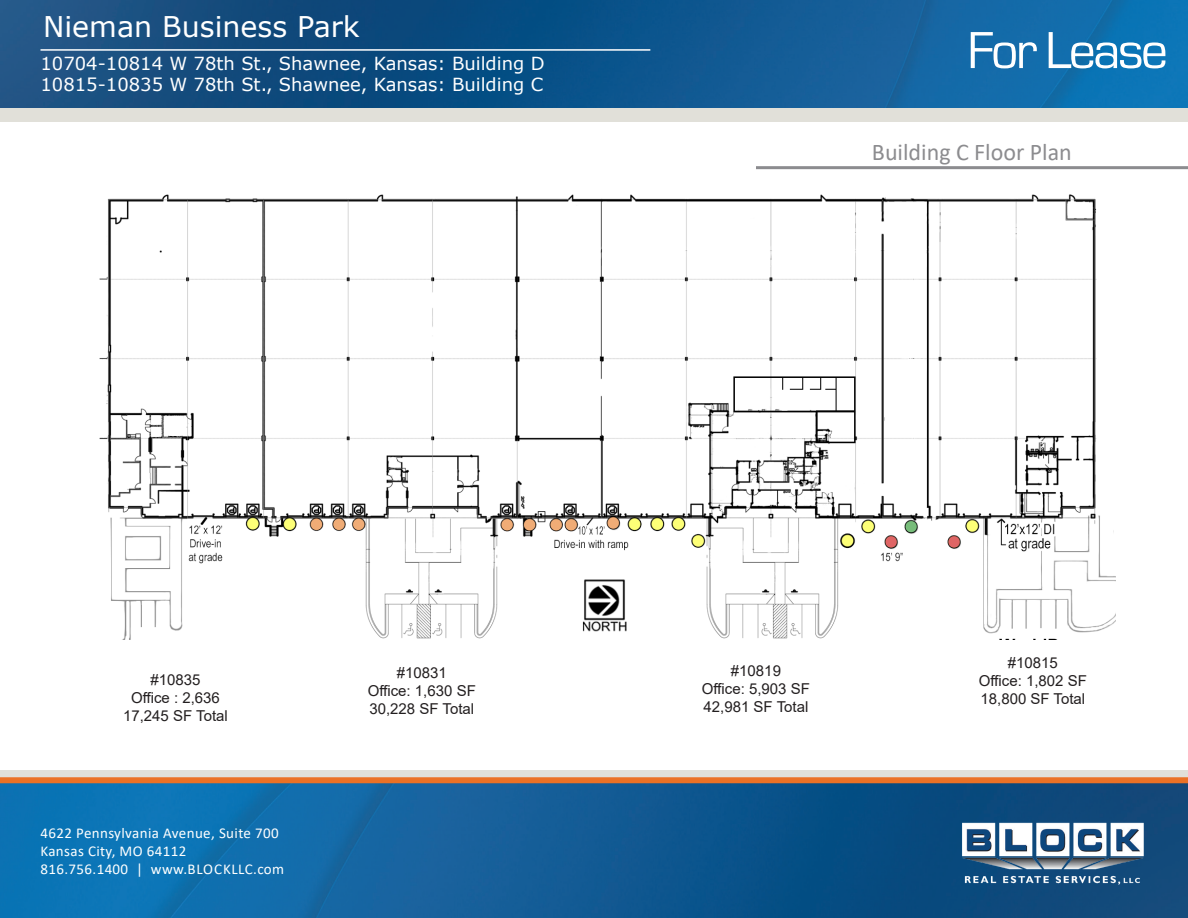
<style>
.page{position:relative;width:1188px;height:918px;background:#fff}
.page>*{position:absolute;margin:0;border:0;box-sizing:border-box;transform-origin:0 0}
.t1{font:54px "Eurostile";letter-spacing:-.05em;color:#fff}
.t2{font:28.5px "Verdana";color:#fff}
.t3{font:24px "Calibri";color:#8c8c8f}
.t4{font:18px/21.6px "Verdana";color:#fff}
.t5{font:15px "Arial";color:#231f20}
.t6{font:15px/18px "Calibri";letter-spacing:.025em;color:#fff}
</style>
<div class="page">
<img style="left:0;top:0;width:1188px;height:108px">
<div style="left:0;top:108px;width:1188px;height:682px;background:#e1e0d9"></div>
<div style="left:0;top:122px;width:1188px;height:648px;background:#fff"></div>
<img style="left:0;top:783px;width:1188px;height:135px">
<img style="left:957px;top:814px;width:191px;height:74px">
<div style="left:0;top:777px;width:1188px;height:6px;background:#eb7125"></div>
<hr style="left:40px;top:49px;width:610px;height:2px;background:#fff">
<hr style="left:756px;top:166px;width:432px;height:3px;background:#8c8c8f">
<img style="left:99px;top:194px;width:1017px;height:446px">
<h2 class="t2" style="left:43px;top:7px;width:318px">Nieman Business Park</h2>
<p class="t4" style="left:40px;top:52px;width:506px">10704-10814 W 78th St., Shawnee, Kansas: Building D<br>10815-10835 W 78th St., Shawnee, Kansas: Building C</p>
<h1 class="t1" style="left:967px;top:21px;width:202px">For Lease</h1>
<p class="t3" style="left:872px;top:136px;width:201px">Building C Floor Plan</p>
<p class="t5" style="left:150px;top:670px;width:52px">#10835</p>
<p class="t5" style="left:131px;top:688px;width:90px">Office : 2,636</p>
<p class="t5" style="left:123px;top:706px;width:106px">17,245 SF Total</p>
<p class="t6" style="left:40px;top:824px;width:245px">4622 Pennsylvania Avenue, Suite 700<br>Kansas City, MO 64112<br>816.756.1400 | www.BLOCKLLC.com</p>
<p class="t5" style="left:397px;top:663px;width:52px">#10831</p>
<p class="t5" style="left:368px;top:681px;width:110px">Office: 1,630 SF</p>
<p class="t5" style="left:369px;top:699px;width:106px">30,228 SF Total</p>
<p class="t5" style="left:731px;top:661px;width:52px">#10819</p>
<p class="t5" style="left:702px;top:679px;width:110px">Office: 5,903 SF</p>
<p class="t5" style="left:704px;top:697px;width:106px">42,981 SF Total</p>
<p class="t5" style="left:1008px;top:653px;width:52px">#10815</p>
<p class="t5" style="left:979px;top:671px;width:110px">Office: 1,802 SF</p>
<p class="t5" style="left:980px;top:689px;width:106px">18,800 SF Total</p>
</div>
